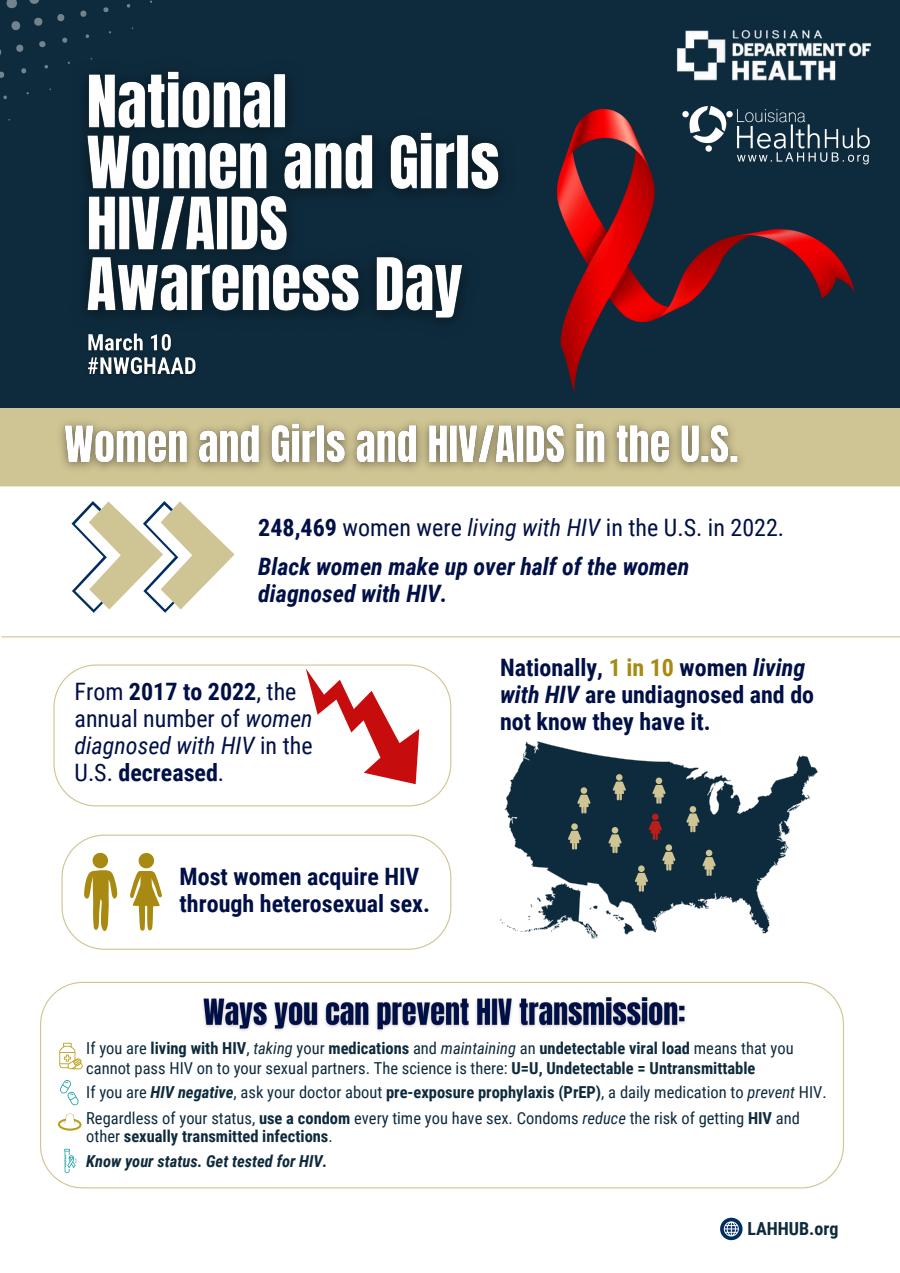
<style>
.page{position:relative;width:900px;height:1273px;background:#fff}
.page>*{position:absolute;margin:0;border:0;box-sizing:border-box;transform-origin:0 0}
.t1{font:24px/27px "Roboto Condensed";color:#001047}
.t2{font:700 24px/27px "Roboto Condensed";color:#001047}
.t3{font:italic 700 24px/27px "Roboto Condensed";color:#001047}
.t4{font:700 18px "Roboto Condensed";color:#0e2b3d}
.t5{font:16.5px/18px "Roboto Condensed";color:#0e2b3d}
.t6{font:italic 700 16.5px "Roboto Condensed";color:#0e2b3d}
.s1{font-weight:700}
.s2{font-style:italic}
.s3{color:#a88a13}
.s4{font-weight:700;font-style:italic}
</style>
<div class="page">
<div style="left:0;top:0;width:899px;height:410px;background:#0e2b3d"></div>
<svg style="left:6px;top:0;width:11px;height:9px"></svg>
<svg style="left:29px;top:0;width:10px;height:4px"></svg>
<svg style="left:11px;top:21px;width:10px;height:9px"></svg>
<svg style="left:34px;top:17px;width:9px;height:9px"></svg>
<svg style="left:57px;top:14px;width:8px;height:7px"></svg>
<svg style="left:16px;top:45px;width:8px;height:7px"></svg>
<svg style="left:39px;top:41px;width:7px;height:7px"></svg>
<svg style="left:0;top:72px;width:5px;height:6px"></svg>
<svg style="left:80px;top:10px;width:7px;height:7px"></svg>
<svg style="left:21px;top:68px;width:6px;height:5px"></svg>
<svg style="left:62px;top:38px;width:6px;height:5px"></svg>
<svg style="left:103px;top:7px;width:6px;height:5px"></svg>
<svg style="left:44px;top:65px;width:4px;height:4px"></svg>
<svg style="left:126px;top:4px;width:5px;height:4px"></svg>
<svg style="left:3px;top:95px;width:4px;height:4px"></svg>
<svg style="left:85px;top:34px;width:4px;height:4px"></svg>
<img style="left:698px;top:105px;width:172px;height:60px">
<img style="left:676px;top:30px;width:195px;height:51px">
<div style="left:0;top:408px;width:900px;height:78px;background:#cfc493"></div>
<svg style="left:71px;top:501px;width:164px;height:111px"></svg>
<svg style="left:40px;top:981px;width:804px;height:207px"></svg>
<img style="left:196px;top:990px;width:495px;height:47px">
<svg style="left:500px;top:741px;width:318px;height:197px;fill:#0e2b3d"></svg>
<svg style="left:577px;top:787px;width:14px;height:26px"></svg>
<svg style="left:613px;top:781px;width:13px;height:19px"></svg>
<div style="left:616px;top:774px;width:7px;height:6px;background:#cfc493;border-radius:50%"></div>
<svg style="left:652px;top:785px;width:14px;height:19px"></svg>
<div style="left:656px;top:777px;width:6px;height:7px;background:#cfc493;border-radius:50%"></div>
<svg style="left:649px;top:821px;width:13px;height:19px"></svg>
<div style="left:652px;top:813px;width:7px;height:7px;background:#b91e1a;border-radius:50%"></div>
<svg style="left:608px;top:827px;width:14px;height:26px"></svg>
<svg style="left:635px;top:872px;width:13px;height:19px"></svg>
<div style="left:638px;top:865px;width:7px;height:7px;background:#cfc493;border-radius:50%"></div>
<svg style="left:662px;top:851px;width:14px;height:19px"></svg>
<div style="left:666px;top:844px;width:6px;height:7px;background:#cfc493;border-radius:50%"></div>
<svg style="left:702px;top:857px;width:14px;height:19px"></svg>
<div style="left:706px;top:849px;width:6px;height:7px;background:#cfc493;border-radius:50%"></div>
<svg style="left:686px;top:806px;width:14px;height:26px"></svg>
<svg style="left:568px;top:830px;width:13px;height:19px"></svg>
<div style="left:571px;top:823px;width:7px;height:7px;background:#cfc493;border-radius:50%"></div>
<hr style="left:1px;top:636px;width:899px;height:1px;background:#cfc493">
<svg style="left:720px;top:1217px;width:23px;height:23px"></svg>
<img style="left:558px;top:109px;width:297px;height:284px">
<svg style="left:53px;top:664px;width:398px;height:142px"></svg>
<svg style="left:306px;top:668px;width:113px;height:116px"></svg>
<img style="left:67px;top:58px;width:433px;height:263px">
<img style="left:88px;top:333px;width:83px;height:18px">
<img style="left:49px;top:410px;width:704px;height:71px">
<img style="left:88px;top:357px;width:108px;height:18px">
<svg style="left:61px;top:834px;width:390px;height:115px"></svg>
<p class="t1" style="left:258px;top:514px;width:527px"><span class="s1">248,469</span> women were <span class="s2">living with HIV</span> in the U.S. in 2022.</p>
<p class="t3" style="left:258px;top:553px;width:433px">Black women make up over half of the women diagnosed with HIV.</p>
<p class="t1" style="left:75px;top:678px;width:240px">From <span class="s1">2017 to 2022</span>, the annual number of <span class="s2">women diagnosed with HIV</span> in the<br>U.S. <span class="s1">decreased</span>.</p>
<p class="t2" style="left:180px;top:863px;width:252px">Most women acquire HIV through heterosexual sex.</p>
<p class="t2" style="left:500px;top:654px;width:316px">Nationally, <span class="s3">1 in 10</span> women <span class="s2">living with HIV</span> are undiagnosed and do not know they have it.</p>
<p class="t5" style="left:86px;top:1039px;width:709px;line-height:19.2px">If you are <span class="s1">living with HIV</span>, <span class="s2">taking</span> your <span class="s1">medications</span> and <span class="s2">maintaining</span> an <span class="s1">undetectable viral load</span> means that you cannot pass HIV on to your sexual partners. The science is there: <span class="s1">U=U, Undetectable = Untransmittable</span></p>
<p class="t5" style="left:86px;top:1083px;width:742px">If you are <span class="s4">HIV negative</span>, ask your doctor about <span class="s1">pre-exposure prophylaxis (PrEP)</span>, a daily medication to <span class="s2">prevent</span> HIV.</p>
<p class="t5" style="left:86px;top:1108px;width:715px">Regardless of your status, <span class="s1">use a condom</span> every time you have sex. Condoms <span class="s2">reduce</span> the risk of getting <span class="s1">HIV</span> and other <span class="s1">sexually transmitted infections</span>.</p>
<p class="t6" style="left:86px;top:1151px;width:243px">Know your status. Get tested for HIV.</p>
<p class="t4" style="left:747px;top:1217px;width:92px">LAHHUB.org</p>
</div>
